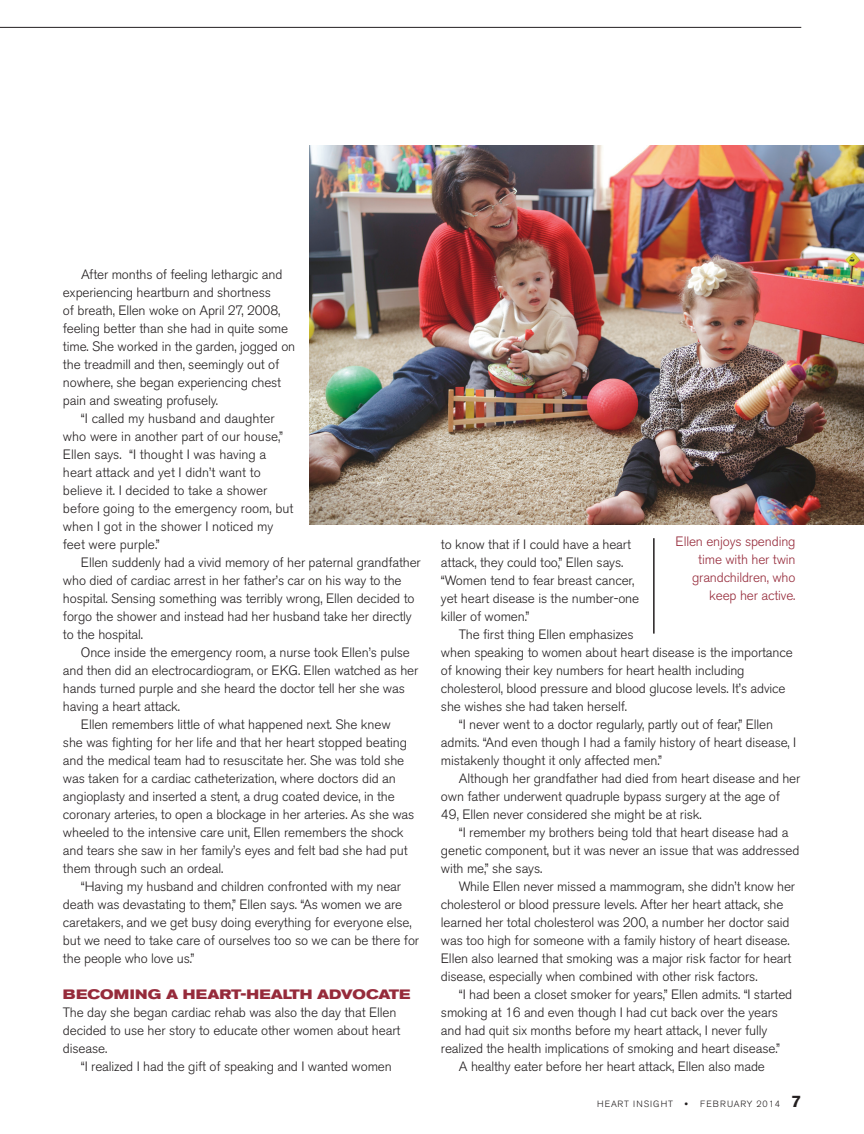
<style>
.page{position:relative;width:864px;height:1134px;background:#fff}
.page>*{position:absolute;margin:0;border:0;box-sizing:border-box;transform-origin:0 0}
.t1{font:300 13.5px/18px "Akzidenz Grotesk BE";letter-spacing:-.01em;color:#231f20}
.t2{font:300 13.5px/18px "Akzidenz Grotesk BE";letter-spacing:-.01em;color:#962b3b;text-align:right}
.t3{font:700 expanded 13.5px "Akzidenz Grotesk BE";letter-spacing:.01em;color:#962b3b}
.t4{font:300 9px "Akzidenz Grotesk BE";letter-spacing:.1em;color:#231f20}
.s1{font-weight:700}
.s2{font-weight:700;font-size:16.5px}
</style>
<div class="page">
<hr style="left:0;top:27px;width:801px;height:1px;background:#231f20">
<img style="left:310px;top:146px;width:554px;height:379px">
<hr style="left:653px;top:538px;width:2px;height:96px;background:#231f20">
<p class="t1" style="left:81px;top:266px;width:203px">After months of feeling lethargic and</p>
<p class="t1" style="left:63px;top:284px;width:209px">experiencing heartburn and shortness</p>
<p class="t1" style="left:63px;top:302px;width:219px">of breath, Ellen woke on April 27, 2008,</p>
<p class="t1" style="left:63px;top:320px;width:227px">feeling better than she had in quite some</p>
<p class="t1" style="left:63px;top:338px;width:234px">time. She worked in the garden, jogged on</p>
<p class="t1" style="left:63px;top:356px;width:218px">the treadmill and then, seemingly out of</p>
<p class="t1" style="left:63px;top:374px;width:220px">nowhere, she began experiencing chest</p>
<p class="t1" style="left:63px;top:392px;width:157px">pain and sweating profusely.</p>
<p class="t1" style="left:81px;top:410px;width:195px">“I called my husband and daughter</p>
<p class="t1" style="left:63px;top:428px;width:222px">who were in another part of our house,”</p>
<p class="t1" style="left:63px;top:446px;width:205px">Ellen says. “I thought I was having a</p>
<p class="t1" style="left:63px;top:464px;width:199px">heart attack and yet I didn’t want to</p>
<p class="t1" style="left:63px;top:482px;width:206px">believe it. I decided to take a shower</p>
<p class="t1" style="left:63px;top:500px;width:232px">before going to the emergency room, but</p>
<p class="t1" style="left:63px;top:518px;width:212px">when I got in the shower I noticed my</p>
<p class="t1" style="left:63px;top:536px;width:98px">feet were purple.”</p>
<p class="t1" style="left:81px;top:554px;width:341px">Ellen suddenly had a vivid memory of her paternal grandfather</p>
<p class="t1" style="left:63px;top:572px;width:340px">who died of cardiac arrest in her father’s car on his way to the</p>
<p class="t1" style="left:63px;top:590px;width:353px">hospital. Sensing something was terribly wrong, Ellen decided to</p>
<p class="t1" style="left:63px;top:608px;width:350px">forgo the shower and instead had her husband take her directly</p>
<p class="t1" style="left:63px;top:626px;width:82px">to the hospital.</p>
<p class="t1" style="left:81px;top:644px;width:331px">Once inside the emergency room, a nurse took Ellen’s pulse</p>
<p class="t1" style="left:63px;top:662px;width:357px">and then did an electrocardiogram, or E KG. Ellen watched as her</p>
<p class="t1" style="left:63px;top:680px;width:343px">hands turned purple and she heard the doctor tell her she was</p>
<p class="t1" style="left:63px;top:697px;width:119px">having a heart attack.</p>
<p class="t1" style="left:81px;top:715px;width:311px">Ellen remembers little of what happened next. She knew</p>
<p class="t1" style="left:63px;top:733px;width:346px">she was fighting for her life and that her heart stopped beating</p>
<p class="t1" style="left:63px;top:751px;width:343px">and the medical team had to resuscitate her. She was told she</p>
<p class="t1" style="left:63px;top:769px;width:334px">was taken for a cardiac catheterization, where doctors did an</p>
<p class="t1" style="left:63px;top:787px;width:333px">angioplasty and inserted a stent, a drug coated device, in the</p>
<p class="t1" style="left:63px;top:805px;width:353px">coronary arteries, to open a blockage in her arteries. As she was</p>
<p class="t1" style="left:63px;top:823px;width:342px">wheeled to the intensive care unit, Ellen remembers the shock</p>
<p class="t1" style="left:63px;top:841px;width:346px">and tears she saw in her family’s eyes and felt bad she had put</p>
<p class="t1" style="left:63px;top:859px;width:162px">them through such an ordeal.</p>
<p class="t1" style="left:81px;top:877px;width:322px">“H aving my husband and children confronted with my near</p>
<p class="t1" style="left:63px;top:895px;width:341px">death was devastating to them,” Ellen says. “As women we are</p>
<p class="t1" style="left:63px;top:913px;width:350px">caretakers, and we get busy doing everything for everyone else,</p>
<p class="t1" style="left:63px;top:931px;width:358px">but we need to take care of ourselves too so we can be there for</p>
<p class="t1" style="left:63px;top:949px;width:133px">the people who love us.”</p>
<p class="t3" style="left:63px;top:986px;width:349px">BECOMING A HEART-HEALTH ADVOCATE</p>
<p class="t1" style="left:63px;top:1003px;width:339px">The day she began cardiac rehab was also the day that Ellen decided to use her story to educate other women about heart disease.</p>
<p class="t1" style="left:81px;top:1057px;width:312px">“I realized I had the gift of speaking and I wanted women</p>
<p class="t2" style="left:676px;top:533px;width:121px">Ellen enjoys spending time with her twin grandchildren, who keep her active.</p>
<p class="t1" style="left:441px;top:535px;width:200px">to know that if I could have a heart attack, they could too,” Ellen says. “Women tend to fear breast cancer, yet heart disease is the number-one killer of women.”</p>
<p class="t1" style="left:441px;top:625px;width:353px;text-indent:18px">The first thing Ellen emphasizes<br>when speaking to women about heart disease is the importance of knowing their key numbers for heart health including cholesterol, blood pressure and blood glucose levels. It’s advice she wishes she had taken herself.</p>
<p class="t1" style="left:441px;top:715px;width:355px;text-indent:18px">“I never went to a doctor regularly, partly out of fear,” Ellen admits. “And even though I had a family history of heart disease, I mistakenly thought it only affected men.”</p>
<p class="t1" style="left:441px;top:769px;width:361px;text-indent:18px">Although her grandfather had died from heart disease and her own father underwent quadruple bypass surgery at the age of<br>49, Ellen never considered she might be at risk.</p>
<p class="t1" style="left:441px;top:823px;width:360px;text-indent:18px">“I remember my brothers being told that heart disease had a genetic component, but it was never an issue that was addressed with me,” she says.</p>
<p class="t1" style="left:441px;top:877px;width:356px;text-indent:18px">While Ellen never missed a mammogram, she didn’t know her cholesterol or blood pressure levels. After her heart attack, she learned her total cholesterol was 200, a number her doctor said was too high for someone with a family history of heart disease.<br>Ellen also learned that smoking was a major risk factor for heart disease, especially when combined with other risk factors.</p>
<p class="t1" style="left:459px;top:985px;width:335px">“I had been a closet smoker for years,” Ellen admits. “I started</p>
<p class="t1" style="left:441px;top:1003px;width:339px">smoking at 16 and even though I had cut back over the years</p>
<p class="t1" style="left:441px;top:1021px;width:328px">and had quit six months before my heart attack, I never fully</p>
<p class="t1" style="left:441px;top:1039px;width:341px">realized the health implications of smoking and heart disease.”</p>
<p class="t1" style="left:459px;top:1057px;width:307px">A healthy eater before her heart attack, Ellen also made</p>
<p class="t4" style="left:597px;top:1099px;width:205px">heart insight <span class="s1">•</span> february 2014 <span class="s2">7</span></p>
</div>
